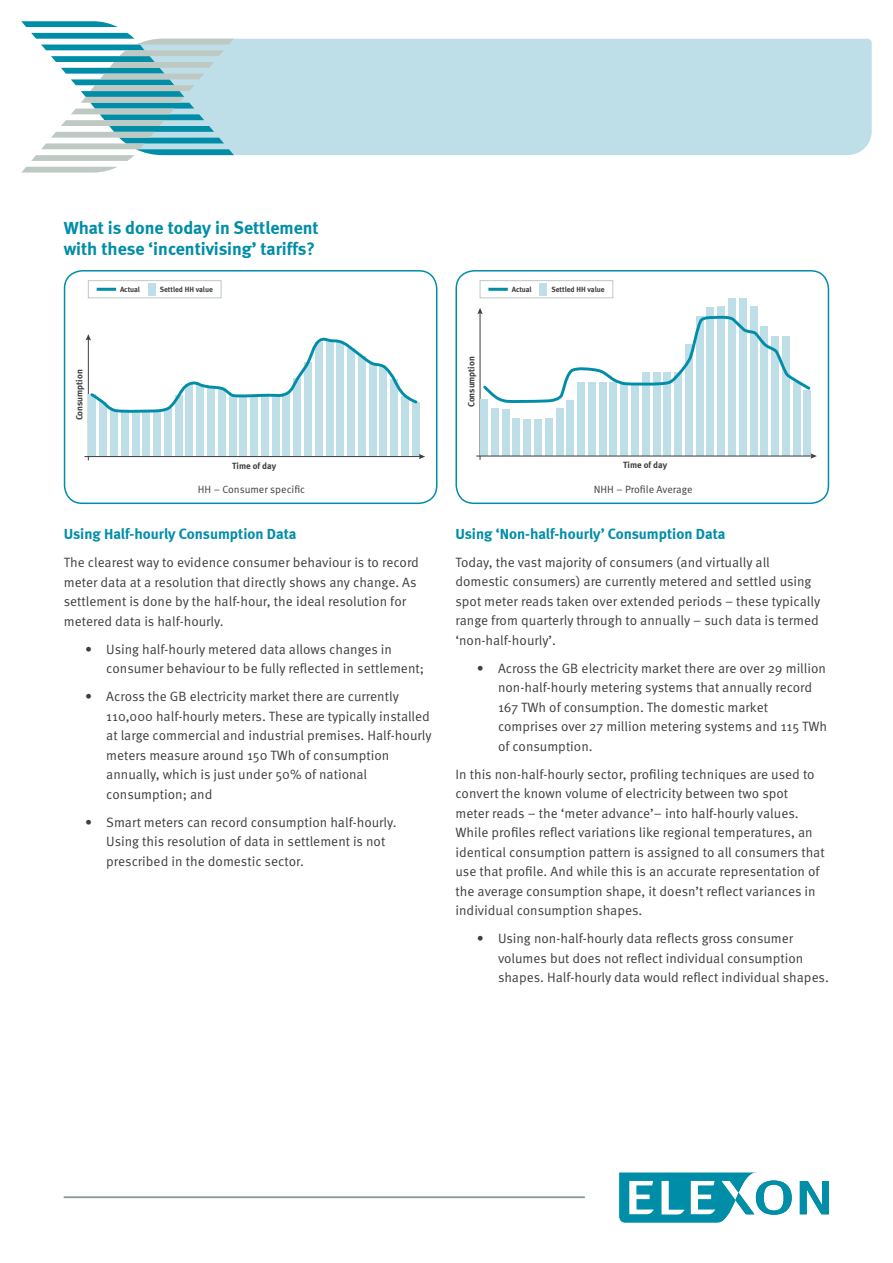
<style>
.page{position:relative;width:893px;height:1263px;background:#fff}
.page>*{position:absolute;margin:0;border:0;box-sizing:border-box;transform-origin:0 0}
._1st_Subhead{font:18px/21px "Meta Bold LF";color:#008da8}
._2nd_Subhead{font:15px "Meta Bold LF";color:#008da8}
.Body_copy{font:13.5px/19.5px "Meta OT";color:#3e3e3f}
.Bullets{font:13.5px/19.5px "Meta OT";color:#3e3e3f}
.Footnote{font:10.5px "Meta OT";color:#3e3e3f}
.t1{font:9px "Meta Bold LF";color:#3e3e3f}
.t2{font:7.5px "Meta Bold LF";color:#3e3e3f}
</style>
<div class="page">
<div style="left:234px;top:39px;width:638px;height:116px;background:#bfdfe8"></div>
<svg style="left:21px;top:21px;width:97px;height:6px"></svg>
<svg style="left:21px;top:167px;width:96px;height:6px"></svg>
<svg style="left:31px;top:33px;width:203px;height:128px"></svg>
<svg style="left:618px;top:1172px;width:211px;height:50px"></svg>
<div style="left:64px;top:270px;width:373px;height:234px;border:2px solid #008da8;border-radius:18px"></div>
<div style="left:455px;top:270px;width:374px;height:234px;border:2px solid #008da8;border-radius:18px"></div>
<hr style="left:88px;top:338px;width:1px;height:122px;background:#3e3e3f">
<div style="left:89px;top:394px;width:7px;height:62px;background:#bfdfe8"></div>
<div style="left:207px;top:387px;width:8px;height:69px;background:#bfdfe8"></div>
<div style="left:218px;top:388px;width:8px;height:68px;background:#bfdfe8"></div>
<div style="left:229px;top:395px;width:7px;height:61px;background:#bfdfe8"></div>
<div style="left:239px;top:395px;width:8px;height:61px;background:#bfdfe8"></div>
<div style="left:250px;top:395px;width:8px;height:61px;background:#bfdfe8"></div>
<div style="left:261px;top:395px;width:8px;height:61px;background:#bfdfe8"></div>
<div style="left:272px;top:395px;width:7px;height:61px;background:#bfdfe8"></div>
<div style="left:283px;top:393px;width:7px;height:63px;background:#bfdfe8"></div>
<div style="left:293px;top:379px;width:8px;height:77px;background:#bfdfe8"></div>
<div style="left:304px;top:362px;width:8px;height:94px;background:#bfdfe8"></div>
<div style="left:315px;top:342px;width:8px;height:114px;background:#bfdfe8"></div>
<div style="left:326px;top:341px;width:7px;height:115px;background:#bfdfe8"></div>
<div style="left:336px;top:342px;width:8px;height:114px;background:#bfdfe8"></div>
<div style="left:347px;top:349px;width:8px;height:107px;background:#bfdfe8"></div>
<div style="left:358px;top:357px;width:8px;height:99px;background:#bfdfe8"></div>
<div style="left:369px;top:364px;width:7px;height:92px;background:#bfdfe8"></div>
<div style="left:380px;top:367px;width:7px;height:89px;background:#bfdfe8"></div>
<div style="left:390px;top:380px;width:8px;height:76px;background:#bfdfe8"></div>
<div style="left:401px;top:396px;width:8px;height:60px;background:#bfdfe8"></div>
<div style="left:412px;top:402px;width:8px;height:54px;background:#bfdfe8"></div>
<div style="left:196px;top:385px;width:8px;height:71px;background:#bfdfe8"></div>
<div style="left:186px;top:384px;width:7px;height:72px;background:#bfdfe8"></div>
<div style="left:175px;top:395px;width:7px;height:61px;background:#bfdfe8"></div>
<div style="left:164px;top:408px;width:8px;height:48px;background:#bfdfe8"></div>
<div style="left:153px;top:410px;width:8px;height:46px;background:#bfdfe8"></div>
<div style="left:142px;top:410px;width:8px;height:46px;background:#bfdfe8"></div>
<div style="left:132px;top:410px;width:7px;height:46px;background:#bfdfe8"></div>
<div style="left:121px;top:410px;width:8px;height:46px;background:#bfdfe8"></div>
<div style="left:110px;top:410px;width:8px;height:46px;background:#bfdfe8"></div>
<div style="left:99px;top:402px;width:8px;height:54px;background:#bfdfe8"></div>
<svg style="left:86px;top:334px;width:332px;height:82px"></svg>
<hr style="left:84px;top:456px;width:337px;height:1px;background:#3e3e3f">
<svg style="left:419px;top:454px;width:6px;height:5px"></svg>
<div style="left:148px;top:283px;width:7px;height:13px;background:#bfdfe8"></div>
<hr style="left:97px;top:288px;width:19px;height:3px;background:#008da8">
<div style="left:88px;top:280px;width:133px;height:18px;border:1px solid #bfc9c4"></div>
<hr style="left:480px;top:312px;width:1px;height:148px;background:#3e3e3f">
<div style="left:480px;top:399px;width:8px;height:57px;background:#bfdfe8"></div>
<div style="left:599px;top:382px;width:7px;height:74px;background:#bfdfe8"></div>
<div style="left:610px;top:382px;width:7px;height:74px;background:#bfdfe8"></div>
<div style="left:620px;top:383px;width:8px;height:73px;background:#bfdfe8"></div>
<div style="left:631px;top:383px;width:8px;height:73px;background:#bfdfe8"></div>
<div style="left:642px;top:372px;width:8px;height:84px;background:#bfdfe8"></div>
<div style="left:653px;top:372px;width:7px;height:84px;background:#bfdfe8"></div>
<div style="left:663px;top:372px;width:8px;height:84px;background:#bfdfe8"></div>
<div style="left:674px;top:372px;width:8px;height:84px;background:#bfdfe8"></div>
<div style="left:685px;top:344px;width:8px;height:112px;background:#bfdfe8"></div>
<div style="left:696px;top:317px;width:7px;height:139px;background:#bfdfe8"></div>
<div style="left:707px;top:307px;width:7px;height:149px;background:#bfdfe8"></div>
<div style="left:717px;top:307px;width:8px;height:149px;background:#bfdfe8"></div>
<div style="left:728px;top:298px;width:8px;height:158px;background:#bfdfe8"></div>
<div style="left:739px;top:298px;width:8px;height:158px;background:#bfdfe8"></div>
<div style="left:750px;top:307px;width:7px;height:149px;background:#bfdfe8"></div>
<div style="left:760px;top:326px;width:8px;height:130px;background:#bfdfe8"></div>
<div style="left:771px;top:336px;width:8px;height:120px;background:#bfdfe8"></div>
<div style="left:782px;top:336px;width:8px;height:120px;background:#bfdfe8"></div>
<div style="left:793px;top:382px;width:7px;height:74px;background:#bfdfe8"></div>
<div style="left:804px;top:390px;width:7px;height:66px;background:#bfdfe8"></div>
<div style="left:588px;top:382px;width:8px;height:74px;background:#bfdfe8"></div>
<div style="left:577px;top:382px;width:8px;height:74px;background:#bfdfe8"></div>
<div style="left:566px;top:401px;width:8px;height:55px;background:#bfdfe8"></div>
<div style="left:556px;top:409px;width:7px;height:47px;background:#bfdfe8"></div>
<div style="left:545px;top:419px;width:8px;height:37px;background:#bfdfe8"></div>
<div style="left:534px;top:419px;width:8px;height:37px;background:#bfdfe8"></div>
<div style="left:523px;top:419px;width:8px;height:37px;background:#bfdfe8"></div>
<div style="left:513px;top:419px;width:7px;height:37px;background:#bfdfe8"></div>
<div style="left:502px;top:409px;width:8px;height:47px;background:#bfdfe8"></div>
<div style="left:491px;top:409px;width:8px;height:47px;background:#bfdfe8"></div>
<hr style="left:476px;top:456px;width:336px;height:1px;background:#3e3e3f">
<svg style="left:810px;top:453px;width:7px;height:6px"></svg>
<svg style="left:477px;top:308px;width:334px;height:97px"></svg>
<div style="left:539px;top:283px;width:8px;height:13px;background:#bfdfe8"></div>
<hr style="left:488px;top:288px;width:20px;height:3px;background:#008da8">
<div style="left:480px;top:280px;width:133px;height:18px;border:1px solid #bfc9c4"></div>
<hr style="left:64px;top:1196px;width:521px;height:2px;background:#8b9b92">
<p class="_1st_Subhead" style="left:64px;top:217px;width:256px">What is done today in Settlement with these ‘incentivising’ tariffs?</p>
<p class="t1" style="left:74px;top:420px;width:52px;rotate:-90deg">Consumption</p>
<p class="t2" style="left:120px;top:285px;width:22px">Actual</p>
<p class="t2" style="left:160px;top:285px;width:55px">Settled HH value</p>
<p class="t1" style="left:232px;top:460px;width:46px">Time of day</p>
<p class="t1" style="left:466px;top:407px;width:52px;rotate:-90deg">Consumption</p>
<p class="t2" style="left:512px;top:285px;width:22px">Actual</p>
<p class="t2" style="left:551px;top:285px;width:55px">Settled HH value</p>
<p class="t1" style="left:623px;top:460px;width:46px">Time of day</p>
<p class="Footnote" style="left:198px;top:484px;width:109px">HH – Consumer specific</p>
<p class="Footnote" style="left:594px;top:484px;width:100px">NHH – Profile Average</p>
<p class="_2nd_Subhead" style="left:64px;top:525px;width:234px">Using Half-hourly Consumption Data</p>
<p class="Body_copy" style="left:64px;top:553px;width:357px">The clearest way to evidence consumer behaviour is to record meter data at a resolution that directly shows any change. As settlement is done by the half-hour, the ideal resolution for metered data is half-hourly.</p>
<p class="Bullets" style="left:106px;top:640px;width:319px;text-indent:-21px">• Using half-hourly metered data allows changes in consumer behaviour to be fully reflected in settlement;</p>
<p class="Bullets" style="left:106px;top:687px;width:327px;text-indent:-21px">• Across the GB electricity market there are currently 110,000 half-hourly meters. These are typically installed at large commercial and industrial premises. Half-hourly meters measure around 150 TWh of consumption annually, which is just under 50% of national consumption; and</p>
<p class="Bullets" style="left:106px;top:813px;width:292px;text-indent:-21px">• Smart meters can record consumption half-hourly.<br>Using this resolution of data in settlement is not prescribed in the domestic sector.</p>
<p class="_2nd_Subhead" style="left:455px;top:525px;width:271px">Using ‘Non-half-hourly’ Consumption Data</p>
<p class="Body_copy" style="left:455px;top:553px;width:366px">Today, the vast majority of consumers (and virtually all domestic consumers) are currently metered and settled using spot meter reads taken over extended periods – these typically range from quarterly through to annually – such data is termed ‘non-half-hourly’.</p>
<p class="Bullets" style="left:498px;top:659px;width:331px;text-indent:-21px">• Across the GB electricity market there are over 29 million non-half-hourly metering systems that annually record 167 TWh of consumption. The domestic market comprises over 27 million metering systems and 115 TWh of consumption.</p>
<p class="Body_copy" style="left:455px;top:765px;width:371px">In this non-half-hourly sector, profiling techniques are used to convert the known volume of electricity between two spot meter reads – the ‘meter advance’– into half-hourly values.<br>While profiles reflect variations like regional temperatures, an identical consumption pattern is assigned to all consumers that use that profile. And while this is an accurate representation of the average consumption shape, it doesn’t reflect variances in individual consumption shapes.</p>
<p class="Bullets" style="left:498px;top:929px;width:332px;text-indent:-21px">• Using non-half-hourly data reflects gross consumer volumes but does not reflect individual consumption shapes. Half-hourly data would reflect individual shapes.</p>
</div>
